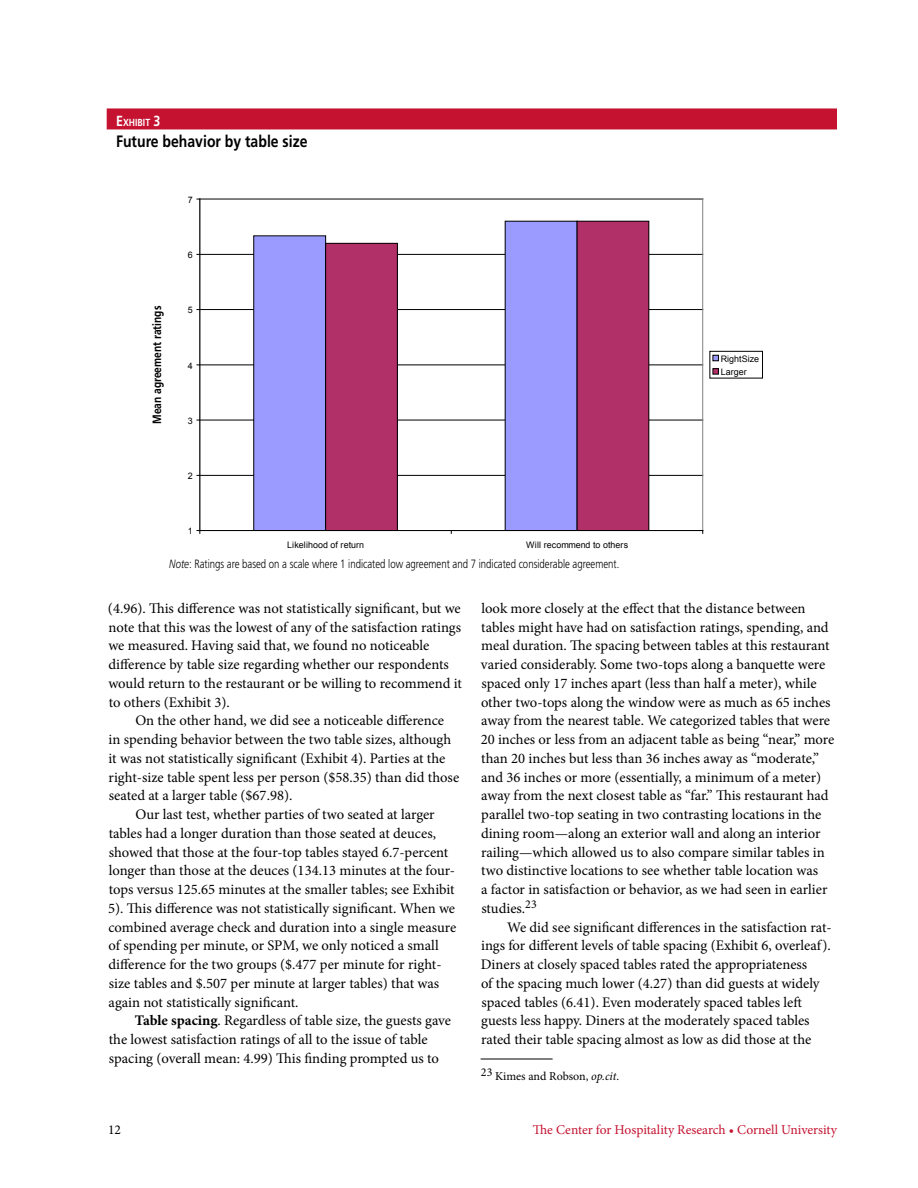
<style>
.page{position:relative;width:918px;height:1188px;background:#fff}
.page>*{position:absolute;margin:0;border:0;box-sizing:border-box;transform-origin:0 0}
.t1{font:700 16.5px "Frutiger LT Std";color:#000;scale:.85 1}
.t2{font:14.7px/18.8px "Minion Pro";color:#000}
.t3{font:13.5px "Minion Pro";letter-spacing:-.005em;color:#c41230}
.t4{font:13.5px "Minion Pro";color:#000}
.t5{font:300 12px "Frutiger LT Std";color:#000;scale:.8 1}
.t6{font:12px "Minion Pro";color:#000}
.t7{font:700 12px "Frutiger LT Std";color:#000;scale:.85 1}
.t8{font:700 10.2px "Frutiger LT Std";color:#fff;scale:.85 1}
.t9{font:9px/13.4px "Arial";letter-spacing:.005em;color:#000}
.s1{font-size:14.7px}
.s2{font-style:italic}
.s3{font-weight:700}
</style>
<div class="page">
<hr style="left:481px;top:1059px;width:72px;height:1px;background:#000">
<hr style="left:200px;top:475px;width:503px;height:1px;background:#000">
<hr style="left:200px;top:420px;width:503px;height:1px;background:#000">
<hr style="left:200px;top:365px;width:503px;height:1px;background:#000">
<hr style="left:200px;top:309px;width:503px;height:1px;background:#000">
<hr style="left:200px;top:254px;width:503px;height:1px;background:#000">
<hr style="left:200px;top:199px;width:503px;height:1px;background:#818181">
<hr style="left:702px;top:199px;width:1px;height:332px;background:#818181">
<hr style="left:199px;top:199px;width:1px;height:332px;background:#818181">
<div style="left:254px;top:236px;width:72px;height:295px;background:#9a9aff"></div>
<div style="left:253px;top:235px;width:73px;height:296px;border:1px solid #000"></div>
<div style="left:505px;top:221px;width:72px;height:310px;background:#9a9aff"></div>
<div style="left:326px;top:243px;width:71px;height:288px;background:#b23068"></div>
<div style="left:325px;top:243px;width:73px;height:288px;border:1px solid #000"></div>
<div style="left:577px;top:221px;width:72px;height:310px;background:#b23068"></div>
<div style="left:577px;top:221px;width:72px;height:310px;border:1px solid #000"></div>
<hr style="left:200px;top:199px;width:1px;height:332px;background:#000">
<hr style="left:200px;top:530px;width:503px;height:1px;background:#000">
<div style="left:710px;top:351px;width:53px;height:27px;border:1px solid #000"></div>
<div style="left:712px;top:355px;width:7px;height:6px;border:1px solid #000"></div>
<div style="left:712px;top:368px;width:7px;height:7px;border:1px solid #000"></div>
<div style="left:107px;top:108px;width:730px;height:21px;background:#c41230"></div>
<p class="t8" style="left:116px;top:117px;width:54px"><span class="s1">E</span>xhibit <span class="s1">3</span></p>
<p class="t1" style="left:116px;top:132px;width:227px">Future behavior by table size</p>
<p class="t9" style="left:188px;top:193px;width:6px">7</p>
<p class="t7" style="left:150px;top:424px;width:141px;rotate:-90deg">Mean agreement ratings</p>
<p class="t9" style="left:188px;top:248px;width:6px">6</p>
<p class="t9" style="left:188px;top:303px;width:6px">5</p>
<p class="t9" style="left:188px;top:359px;width:6px">4</p>
<p class="t9" style="left:188px;top:414px;width:6px">3</p>
<p class="t9" style="left:188px;top:469px;width:6px">2</p>
<p class="t9" style="left:188px;top:524px;width:6px">1</p>
<p class="t9" style="left:287px;top:538px;width:78px">Likelihood of return</p>
<p class="t9" style="left:526px;top:538px;width:104px">Will recommend to others</p>
<p class="t5" style="left:169px;top:557px;width:564px"><span class="s2">Note</span>: Ratings are based on a scale where 1 indicated low agreement and 7 indicated considerable agreement.</p>
<p class="t9" style="left:721px;top:352px;width:40px">RightSize<br>Larger</p>
<p class="t2" style="left:108px;top:599px;width:356px">(4.96). This difference was not statistically significant, but we note that this was the lowest of any of the satisfaction ratings we measured. Having said that, we found no noticeable difference by table size regarding whether our respondents would return to the restaurant or be willing to recommend it to others (Exhibit 3).</p>
<p class="t2" style="left:135px;top:711px;width:310px">On the other hand, we did see a noticeable difference</p>
<p class="t2" style="left:109px;top:730px;width:344px">in spending behavior between the two table sizes, although</p>
<p class="t2" style="left:109px;top:749px;width:338px">it was not statistically significant (Exhibit 4). Parties at the</p>
<p class="t2" style="left:109px;top:768px;width:352px">right-size table spent less per person ($58.35) than did those</p>
<p class="t2" style="left:109px;top:786px;width:185px">seated at a larger table ($67.98).</p>
<p class="t2" style="left:135px;top:805px;width:301px">Our last test, whether parties of two seated at larger</p>
<p class="t2" style="left:109px;top:824px;width:329px">tables had a longer duration than those seated at deuces,</p>
<p class="t2" style="left:109px;top:843px;width:341px">showed that those at the four-top tables stayed 6.7-percent</p>
<p class="t2" style="left:109px;top:861px;width:348px">longer than those at the deuces (134.13 minutes at the four-</p>
<p class="t2" style="left:109px;top:880px;width:347px">tops versus 125.65 minutes at the smaller tables; see Exhibit</p>
<p class="t2" style="left:108px;top:899px;width:349px">5). This difference was not statistically significant. When we</p>
<p class="t2" style="left:108px;top:918px;width:349px">combined average check and duration into a single measure</p>
<p class="t2" style="left:108px;top:936px;width:332px">of spending per minute, or SPM, we only noticed a small</p>
<p class="t2" style="left:108px;top:955px;width:335px">difference for the two groups ($.477 per minute for right-</p>
<p class="t2" style="left:109px;top:974px;width:332px">size tables and $.507 per minute at larger tables) that was</p>
<p class="t2" style="left:109px;top:993px;width:191px">again not statistically significant.</p>
<p class="t2" style="left:135px;top:1011px;width:318px"><span class="s3">Table spacing</span>. Regardless of table size, the guests gave</p>
<p class="t2" style="left:109px;top:1030px;width:320px">the lowest satisfaction ratings of all to the issue of table</p>
<p class="t2" style="left:109px;top:1049px;width:332px">spacing (overall mean: 4.99) This finding prompted us to</p>
<p class="t2" style="left:481px;top:599px;width:355px">look more closely at the effect that the distance between tables might have had on satisfaction ratings, spending, and meal duration. The spacing between tables at this restaurant varied considerably. Some two-tops along a banquette were spaced only 17 inches apart (less than half a meter), while other two-tops along the window were as much as 65 inches away from the nearest table. We categorized tables that were 20 inches or less from an adjacent table as being “near,” more than 20 inches but less than 36 inches away as “moderate,” and 36 inches or more (essentially, a minimum of a meter) away from the next closest table as “far.” This restaurant had parallel two-top seating in two contrasting locations in the dining room—along an exterior wall and along an interior railing—which allowed us to also compare similar tables in two distinctive locations to see whether table location was<br>a factor in satisfaction or behavior, as we had seen in earlier studies.<sup>23</sup></p>
<p class="t2" style="left:481px;top:918px;width:352px;text-indent:26px">We did see significant differences in the satisfaction rat&shy;ings for different levels of table spacing (Exhibit 6, overleaf).<br>Diners at closely spaced tables rated the appropriateness<br>of the spacing much lower (4.27) than did guests at widely spaced tables (6.41). Even moderately spaced tables left guests less happy. Diners at the moderately spaced tables rated their table spacing almost as low as did those at the</p>
<p class="t6" style="left:481px;top:1068px;width:140px">23 Kimes and Robson, <span class="s2">op.cit</span>.</p>
<p class="t4" style="left:108px;top:1121px;width:14px">12</p>
<p class="t3" style="left:533px;top:1121px;width:306px">The Center for Hospitality Research • Cornell University</p>
</div>
